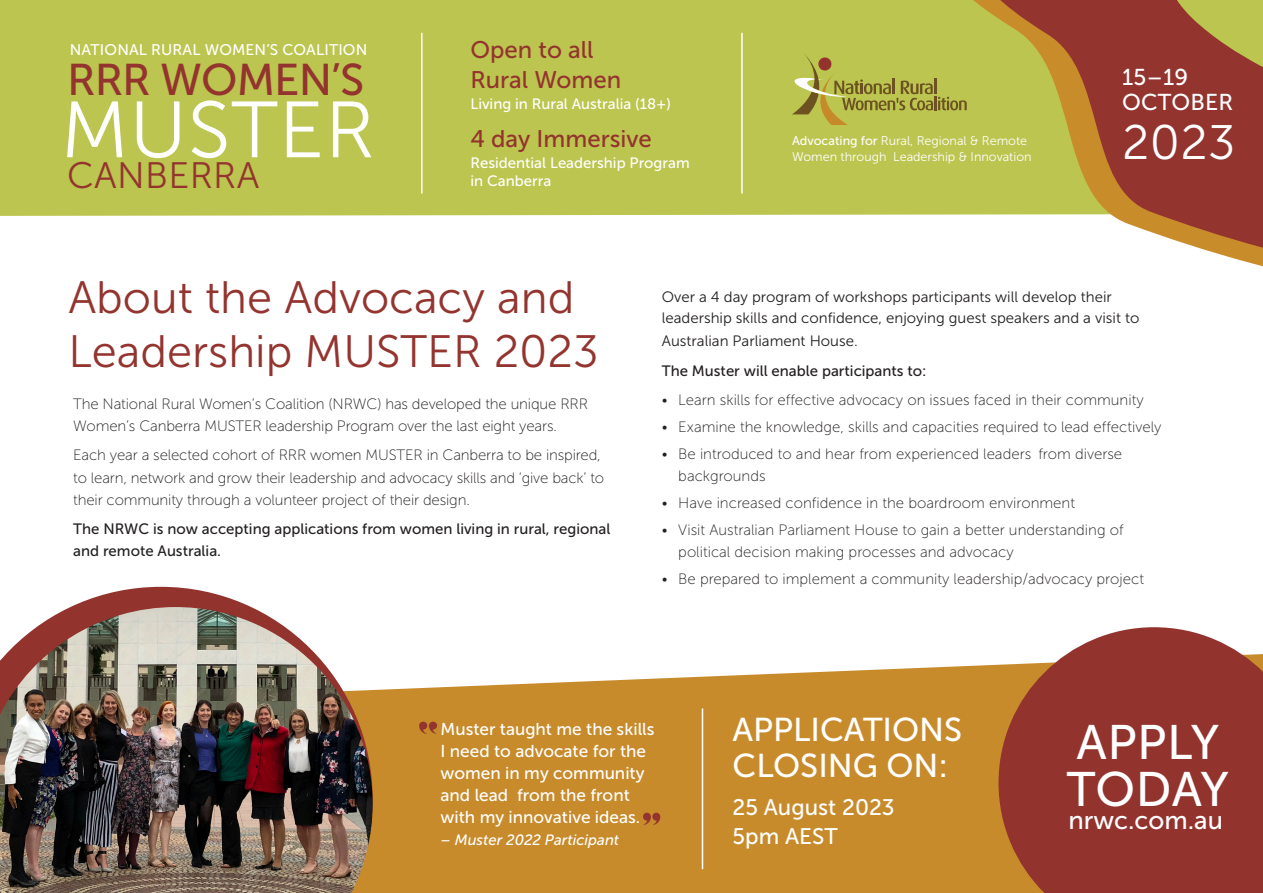
<style>
.page{position:relative;width:1263px;height:893px;background:#fff}
.page>*{position:absolute;margin:0;border:0;box-sizing:border-box;transform-origin:0 0}
.t1{font:79.35px "Museo Sans 300";letter-spacing:.01em;color:#fff}
.t2{font:48.3px "Museo Sans 500";letter-spacing:.01em;color:#fff}
.t3{font:48.3px "Museo Sans 300";color:#fff}
.t4{font:45.3px/54.3px "Museo Sans 300";color:#93342f}
.t5{font:44.25px "Museo Sans 500";letter-spacing:-.02em;color:#93342f}
.t6{font:36.75px "Museo Sans 300";letter-spacing:.01em;color:#93342f}
.t7{font:33px/36.6px "Museo Sans 500";color:#fff}
.t8{font:25.5px "Museo Sans 500";color:#fff}
.t9{font:24px/30px "Museo Sans 500";color:#93332e}
.t10{font:22.95px "Museo Sans 500";letter-spacing:.01em;color:#fff}
.t11{font:22.5px/28.8px "Museo Sans 500";color:#fff}
.t12{font:17.25px/22px "Museo Sans 500";color:#fff}
.t13{font:15.45px "Museo Sans 500";letter-spacing:.01em;color:#fff}
.t14{font:15px/22.5px "Museo Sans 100";color:#231f20}
.t15{font:15px/21px "Museo Sans 300";color:#231f20}
.t16{font:15px/22.5px "Museo Sans 500";color:#231f20}
.t17{font:15px/18px "Museo Sans 500";color:#fff}
.t18{font:italic 14.85px "Museo Sans 500";color:#fff}
.t19{font:12.6px/15px "Museo Sans 300";color:#fff}
.s1{font-family:"Museo Sans 500"}
</style>
<div class="page">
<div style="left:0;top:189px;width:1263px;height:704px;background:#c88b2c"></div>
<div style="left:0;top:0;width:925px;height:214px;background:#bcc54f"></div>
<div style="left:0;top:214px;width:1263px;height:476px;background:#fff"></div>
<svg style="left:925px;top:0;width:338px;height:319px;background:#e6e9be"></svg>
<svg style="left:0;top:587px;width:373px;height:20px;background:#dbbbba"></svg>
<img style="left:0;top:607px;width:373px;height:286px">
<svg style="left:998px;top:627px;width:265px;height:266px;background:#9c453b"></svg>
<hr style="left:702px;top:708px;width:1px;height:161px;background:#fff">
<hr style="left:421px;top:33px;width:2px;height:161px;background:#fff">
<hr style="left:741px;top:33px;width:2px;height:161px;background:#fff">
<svg style="left:966px;top:0;width:297px;height:299px;background:#bb9067"></svg>
<svg style="left:419px;top:721px;width:18px;height:13px"></svg>
<svg style="left:643px;top:813px;width:17px;height:12px"></svg>
<svg style="left:792px;top:53px;width:175px;height:72px;background:#b2b34a"></svg>
<p class="t13" style="left:70px;top:42px;width:299px">NATIONAL RURAL WOMEN’S COALITION</p>
<p class="t5" style="left:67px;top:55px;width:298px">RRR WOMEN’S</p>
<p class="t1" style="left:61px;top:87px;width:315px">MUSTER</p>
<p class="t6" style="left:67px;top:156px;width:194px">CANBERRA</p>
<p class="t9" style="left:470px;top:35px;width:152px">Open to all<br>Rural Women</p>
<p class="t17" style="left:470px;top:95px;width:202px">Living in Rural Australia (18+)</p>
<p class="t9" style="left:470px;top:124px;width:183px">4 day Immersive</p>
<p class="t17" style="left:470px;top:154px;width:221px">Residential Leadership Program in Canberra</p>
<p class="t19" style="left:792px;top:134px;width:241px"><span class="s1">Advocating for</span> Rural, Regional &amp; Remote<br>Women through Leadership &amp; Innovation</p>
<p class="t10" style="left:1122px;top:64px;width:68px">15–19</p>
<p class="t10" style="left:1122px;top:89px;width:113px">OCTOBER</p>
<p class="t3" style="left:1122px;top:117px;width:115px">2023</p>
<p class="t4" style="left:68px;top:270px;width:532px">About the Advocacy and<br>Leadership MUSTER 2023</p>
<p class="t14" style="left:73px;top:392px;width:516px">The National Rural Women’s Coalition (NRWC) has developed the unique RRR<br>Women’s Canberra MUSTER leadership Program over the last eight years.</p>
<p class="t14" style="left:73px;top:444px;width:533px">Each year a selected cohort of RRR women MUSTER in Canberra to be inspired, to learn, network and grow their leadership and advocacy skills and ‘give back’ to their community through a volunteer project of their design.</p>
<p class="t16" style="left:73px;top:517px;width:539px">The NRWC is now accepting applications from women living in rural, regional and remote Australia.</p>
<p class="t15" style="left:662px;top:287px;width:479px">Over a 4 day program of workshops participants will develop their leadership skills and confidence, enjoying guest speakers and a visit to</p>
<p class="t15" style="left:662px;top:330px;width:197px">Australian Parliament House.</p>
<p class="t16" style="left:662px;top:360px;width:266px">The Muster will enable participants to:</p>
<p class="t14" style="left:662px;top:389px;width:483px">• Learn skills for effective advocacy on issues faced in their community</p>
<p class="t14" style="left:662px;top:415px;width:501px">• Examine the knowledge, skills and capacities required to lead effectively</p>
<p class="t14" style="left:678px;top:442px;width:445px;text-indent:-16px">• Be introduced to and hear from experienced leaders from diverse backgrounds</p>
<p class="t14" style="left:662px;top:492px;width:415px">• Have increased confidence in the boardroom environment</p>
<p class="t14" style="left:678px;top:518px;width:447px;text-indent:-16px">• Visit Australian Parliament House to gain a better understanding of political decision making processes and advocacy</p>
<p class="t14" style="left:662px;top:568px;width:484px">• Be prepared to implement a community leadership/advocacy project</p>
<p class="t12" style="left:440px;top:718px;width:215px">Muster taught me the skills<br>I need to advocate for the women in my community and lead from the front with my innovative ideas.</p>
<p class="t18" style="left:440px;top:832px;width:180px">– Muster 2022 Participant</p>
<p class="t7" style="left:732px;top:711px;width:231px">APPLICATIONS<br>CLOSING ON:</p>
<p class="t11" style="left:732px;top:793px;width:164px">25 August 2023<br>5pm AEST</p>
<p class="t2" style="left:1076px;top:716px;width:144px">APPLY</p>
<p class="t2" style="left:1067px;top:763px;width:163px">TODAY</p>
<p class="t8" style="left:1068px;top:806px;width:156px">nrwc.com.au</p>
</div>
